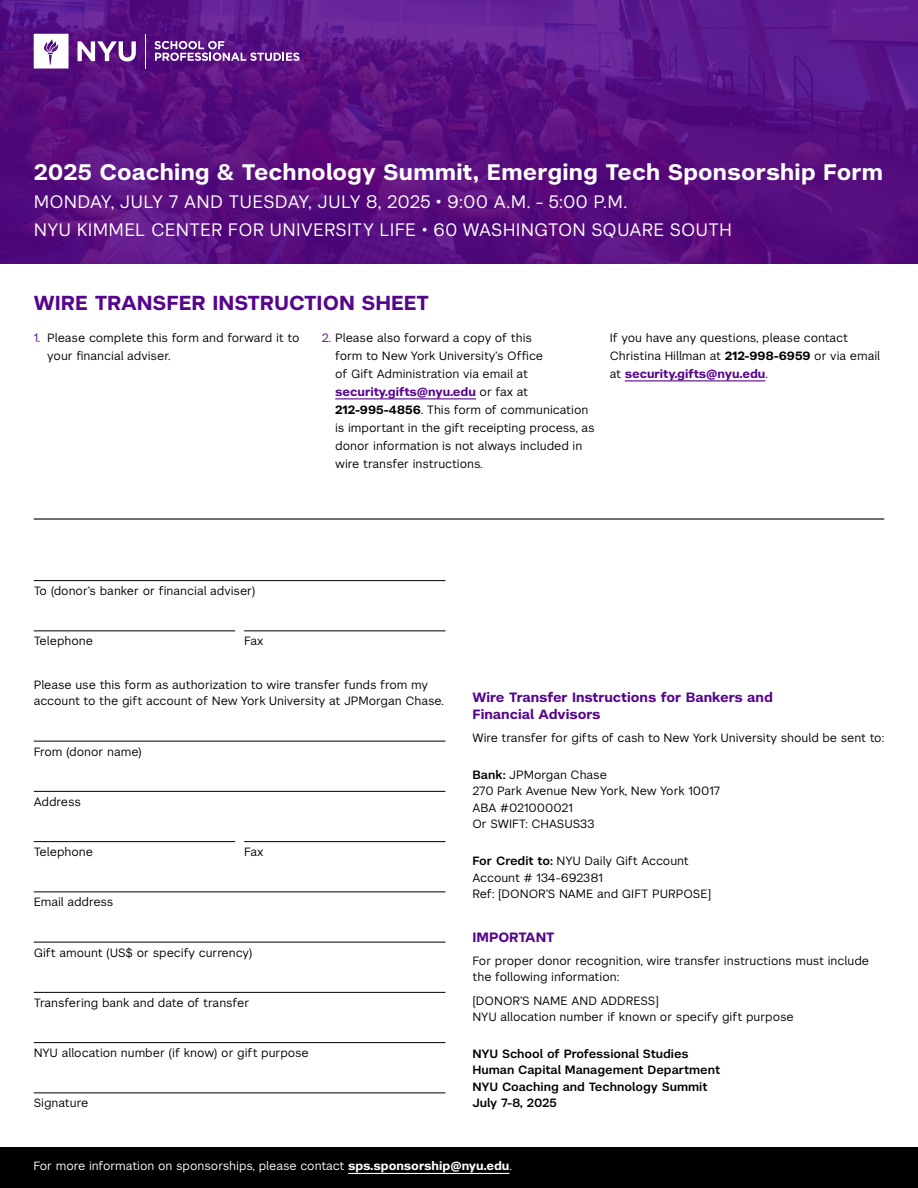
<style>
.page{position:relative;width:918px;height:1188px;background:#fff}
.page>*{position:absolute;margin:0;border:0;box-sizing:border-box;transform-origin:0 0}
.t1{font:700 22.5px "NYU Perstare";letter-spacing:.005em;color:#fff}
.t2{font:700 20.25px "NYU Perstare";letter-spacing:-.005em;color:#57068c}
.t3{font:18px/28.3px "NYU Perstare";letter-spacing:.005em;color:#fff}
.t4{font:700 13.5px/16.5px "NYU Perstare";color:#57068c}
.P{font:12px/18px "NYU Perstare";letter-spacing:-.005em;color:#000}
.Form_Top_Line{font:12px "NYU Perstare";color:#000}
.From_-_One_Items{font:12px/16.5px "NYU Perstare";letter-spacing:-.005em;color:#000}
.P-2{font:500 12px "NYU Perstare";color:#000}
.t5{font:12px "NYU Perstare";letter-spacing:-.005em;color:#fff}
.P-3{font:700 12px "NYU Perstare";letter-spacing:-.005em;color:#57068c}
.s1{color:#57068c}
.s2{font-weight:400;color:#000}
.s3{font-weight:700}
.s4{font-weight:700;color:#57068c}
.s5{font-weight:500}
</style>
<div class="page">
<svg style="left:0;top:0;width:918px;height:263px;background:#591183"></svg>
<hr style="left:145px;top:34px;width:1px;height:35px;background:#fff">
<svg style="left:78px;top:41px;width:58px;height:20px"></svg>
<svg style="left:34px;top:34px;width:35px;height:35px"></svg>
<svg style="left:154px;top:41px;width:145px;height:20px;background:#8754a5"></svg>
<div style="left:0;top:1148px;width:918px;height:40px;background:#000"></div>
<hr style="left:348px;top:1173px;width:161px;height:1px;background:#fff">
<hr style="left:335px;top:398px;width:141px;height:1px;background:#57068c">
<hr style="left:625px;top:380px;width:140px;height:1px;background:#57068c">
<hr style="left:34px;top:580px;width:412px;height:1px;background:#000">
<hr style="left:34px;top:631px;width:201px;height:1px;background:#000">
<hr style="left:244px;top:631px;width:202px;height:1px;background:#000">
<hr style="left:34px;top:741px;width:412px;height:1px;background:#000">
<hr style="left:34px;top:791px;width:412px;height:1px;background:#000">
<hr style="left:34px;top:841px;width:201px;height:1px;background:#000">
<hr style="left:244px;top:841px;width:202px;height:1px;background:#000">
<hr style="left:34px;top:892px;width:412px;height:1px;background:#000">
<hr style="left:34px;top:942px;width:412px;height:1px;background:#000">
<hr style="left:34px;top:992px;width:412px;height:1px;background:#000">
<hr style="left:34px;top:1042px;width:412px;height:1px;background:#000">
<hr style="left:34px;top:1093px;width:412px;height:1px;background:#000">
<hr style="left:34px;top:518px;width:850px;height:2px;background:#000">
<h1 class="t1" style="left:34px;top:158px;width:851px">2025 Coaching &amp; Technology Summit, Emerging Tech Sponsorship Form</h1>
<h3 class="t3" style="left:34px;top:187px;width:700px">MONDAY, JULY 7 AND TUESDAY, JULY 8, 2025 ∙ 9:00 A.M. - 5:00 P.M.<br>NYU KIMMEL CENTER FOR UNIVERSITY LIFE ∙ 60 WASHINGTON SQUARE SOUTH</h3>
<h2 class="t2" style="left:34px;top:291px;width:397px">WIRE TRANSFER INSTRUCTION SHEET</h2>
<h3 class="P" style="left:47px;top:328px;width:254px;text-indent:-14px"><span class="s1">1.</span> Please complete this form and forward it to your financial adviser.</h3>
<h3 class="P" style="left:322px;top:328px;width:212px"><span class="s1">2.</span> Please also forward a copy of this</h3>
<h3 class="P" style="left:335px;top:346px;width:209px">form to New York University’s Office of Gift Administration via email at</h3>
<h3 class="P-3" style="left:335px;top:384px;width:194px">security.gifts@nyu.edu <span class="s2">or fax at</span></h3>
<h3 class="P" style="left:335px;top:400px;width:261px"><span class="s3">212-995-4856</span>. This form of communication is important in the gift receipting process, as donor information is not always included in wire transfer instructions.</h3>
<h3 class="P" style="left:610px;top:328px;width:272px">If you have any questions, please contact<br>Christina Hillman at <span class="s3">212-998-6959</span> or via email at <span class="s4">security.gifts@nyu.edu</span>.</h3>
<p class="Form_Top_Line" style="left:34px;top:584px;width:223px">To (donor’s banker or financial adviser)</p>
<p class="Form_Top_Line" style="left:34px;top:634px;width:61px">Telephone</p>
<p class="Form_Top_Line" style="left:244px;top:634px;width:21px">Fax</p>
<p class="From_-_One_Items" style="left:34px;top:676px;width:412px">Please use this form as authorization to wire transfer funds from my account to the gift account of New York University at JPMorgan Chase.</p>
<p class="Form_Top_Line" style="left:34px;top:744px;width:109px">From (donor name)</p>
<p class="Form_Top_Line" style="left:34px;top:795px;width:49px">Address</p>
<p class="Form_Top_Line" style="left:34px;top:845px;width:61px">Telephone</p>
<p class="Form_Top_Line" style="left:244px;top:845px;width:21px">Fax</p>
<p class="Form_Top_Line" style="left:34px;top:895px;width:81px">Email address</p>
<p class="Form_Top_Line" style="left:34px;top:945px;width:220px">Gift amount (US$ or specify currency)</p>
<p class="Form_Top_Line" style="left:34px;top:996px;width:217px">Transfering bank and date of transfer</p>
<p class="Form_Top_Line" style="left:34px;top:1046px;width:277px">NYU allocation number (if know) or gift purpose</p>
<p class="Form_Top_Line" style="left:34px;top:1096px;width:56px">Signature</p>
<h3 class="t4" style="left:472px;top:689px;width:302px">Wire Transfer Instructions for Bankers and<br>Financial Advisors</h3>
<h3 class="P" style="left:472px;top:729px;width:413px">Wire transfer for gifts of cash to New York University should be sent to:</h3>
<h3 class="P" style="left:472px;top:766px;width:136px"><span class="s5">Bank:</span> JPMorgan Chase</h3>
<h3 class="P" style="left:472px;top:782px;width:249px">270 Park Avenue New York, New York 10017</h3>
<h3 class="P" style="left:472px;top:799px;width:102px">ABA #021000021</h3>
<h3 class="P" style="left:472px;top:815px;width:124px">Or SWIFT: CHASUS33</h3>
<h3 class="P" style="left:472px;top:852px;width:218px"><span class="s5">For Credit to:</span> NYU Daily Gift Account</h3>
<h3 class="P" style="left:472px;top:868px;width:132px">Account # 134-692381</h3>
<h3 class="P" style="left:472px;top:885px;width:240px">Ref: [DONOR’S NAME and GIFT PURPOSE]</h3>
<h3 class="t4" style="left:472px;top:928px;width:84px">IMPORTANT</h3>
<h3 class="P" style="left:472px;top:952px;width:398px;line-height:16.5px">For proper donor recognition, wire transfer instructions must include the following information:</h3>
<h3 class="P" style="left:472px;top:991px;width:188px">[DONOR’S NAME AND ADDRESS]</h3>
<h3 class="P" style="left:472px;top:1008px;width:323px">NYU allocation number if known or specify gift purpose</h3>
<h3 class="P-2" style="left:472px;top:1046px;width:218px">NYU School of Professional Studies</h3>
<h3 class="P-2" style="left:472px;top:1063px;width:249px">Human Capital Management Department</h3>
<h3 class="P-2" style="left:472px;top:1079px;width:237px">NYU Coaching and Technology Summit</h3>
<h3 class="P-2" style="left:472px;top:1096px;width:86px">July 7-8, 2025</h3>
<p class="t5" style="left:33px;top:1159px;width:480px">For more information on sponsorships, please contact <span class="s3">sps.sponsorship@nyu.edu</span>.</p>
</div>
